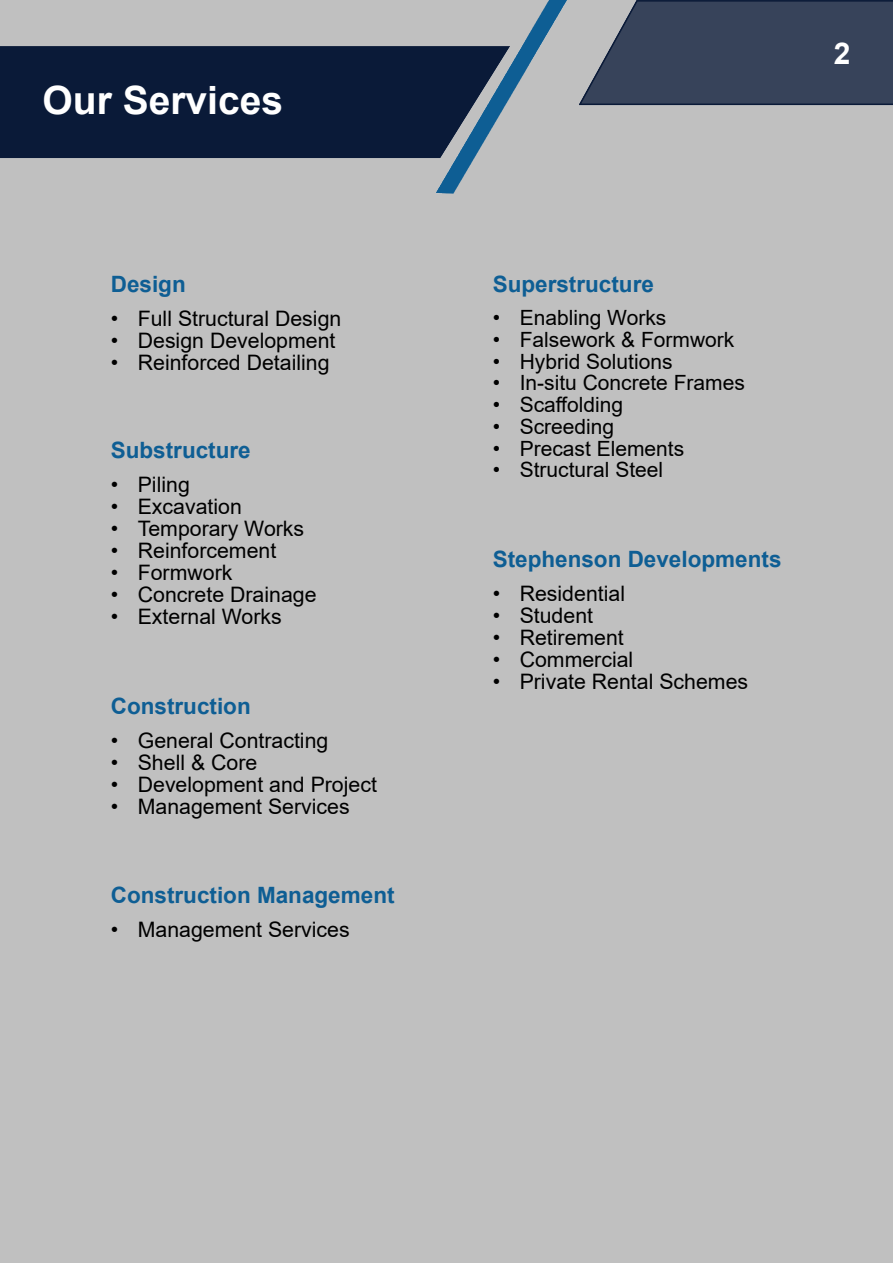
<style>
.page{position:relative;width:893px;height:1263px;background:#c0c0c0}
.page>*{position:absolute;margin:0;border:0;box-sizing:border-box;transform-origin:0 0}
.t1{font:700 39px "Arial";color:#fff}
.t2{font:700 30px "Arial";color:#fff}
.t3{font:700 22.5px "Arial";color:#0e5e94}
.t4{font:21.3px "Arial";color:#000}
.t5{font:21px "Arial";color:#000}
</style>
<div class="page">
<img style="left:0;top:0;width:893px;height:194px">
<h1 class="t1" style="left:43px;top:85px;width:242px">Our Services</h1>
<p class="t3" style="left:111px;top:275px;width:77px">Design</p>
<p class="t4" style="left:111px;top:310px;width:232px">• Full Structural Design</p>
<p class="t4" style="left:111px;top:332px;width:226px">• Design Development</p>
<p class="t4" style="left:111px;top:354px;width:220px">• Reinforced Detailing</p>
<p class="t3" style="left:111px;top:442px;width:142px">Substructure</p>
<p class="t4" style="left:111px;top:476px;width:81px">• Piling</p>
<p class="t4" style="left:111px;top:498px;width:133px">• Excavation</p>
<p class="t4" style="left:111px;top:520px;width:195px">• Temporary Works</p>
<p class="t4" style="left:111px;top:542px;width:167px">• Reinforcement</p>
<p class="t4" style="left:111px;top:564px;width:123px">• Formwork</p>
<p class="t4" style="left:111px;top:586px;width:207px">• Concrete Drainage</p>
<p class="t4" style="left:111px;top:608px;width:173px">• External Works</p>
<p class="t3" style="left:111px;top:697px;width:141px">Construction</p>
<p class="t4" style="left:111px;top:732px;width:219px">• General Contracting</p>
<p class="t4" style="left:111px;top:754px;width:148px">• Shell &amp; Core</p>
<p class="t4" style="left:111px;top:776px;width:268px">• Development and Project</p>
<p class="t4" style="left:111px;top:798px;width:240px">• Management Services</p>
<p class="t3" style="left:111px;top:887px;width:285px">Construction Management</p>
<p class="t4" style="left:111px;top:921px;width:240px">• Management Services</p>
<h2 class="t2" style="left:834px;top:42px;width:18px">2</h2>
<p class="t3" style="left:493px;top:275px;width:163px">Superstructure</p>
<p class="t5" style="left:493px;top:310px;width:175px">• Enabling Works</p>
<p class="t5" style="left:493px;top:332px;width:243px">• Falsework &amp; Formwork</p>
<p class="t5" style="left:493px;top:353px;width:181px">• Hybrid Solutions</p>
<p class="t5" style="left:493px;top:375px;width:254px">• In-situ Concrete Frames</p>
<p class="t5" style="left:493px;top:397px;width:132px">• Scaffolding</p>
<p class="t5" style="left:493px;top:418px;width:123px">• Screeding</p>
<p class="t5" style="left:493px;top:440px;width:193px">• Precast Elements</p>
<p class="t5" style="left:493px;top:462px;width:172px">• Structural Steel</p>
<p class="t3" style="left:493px;top:551px;width:290px">Stephenson Developments</p>
<p class="t4" style="left:493px;top:585px;width:134px">• Residential</p>
<p class="t4" style="left:493px;top:607px;width:102px">• Student</p>
<p class="t4" style="left:493px;top:629px;width:133px">• Retirement</p>
<p class="t4" style="left:493px;top:651px;width:142px">• Commercial</p>
<p class="t4" style="left:493px;top:673px;width:257px">• Private Rental Schemes</p>
</div>
